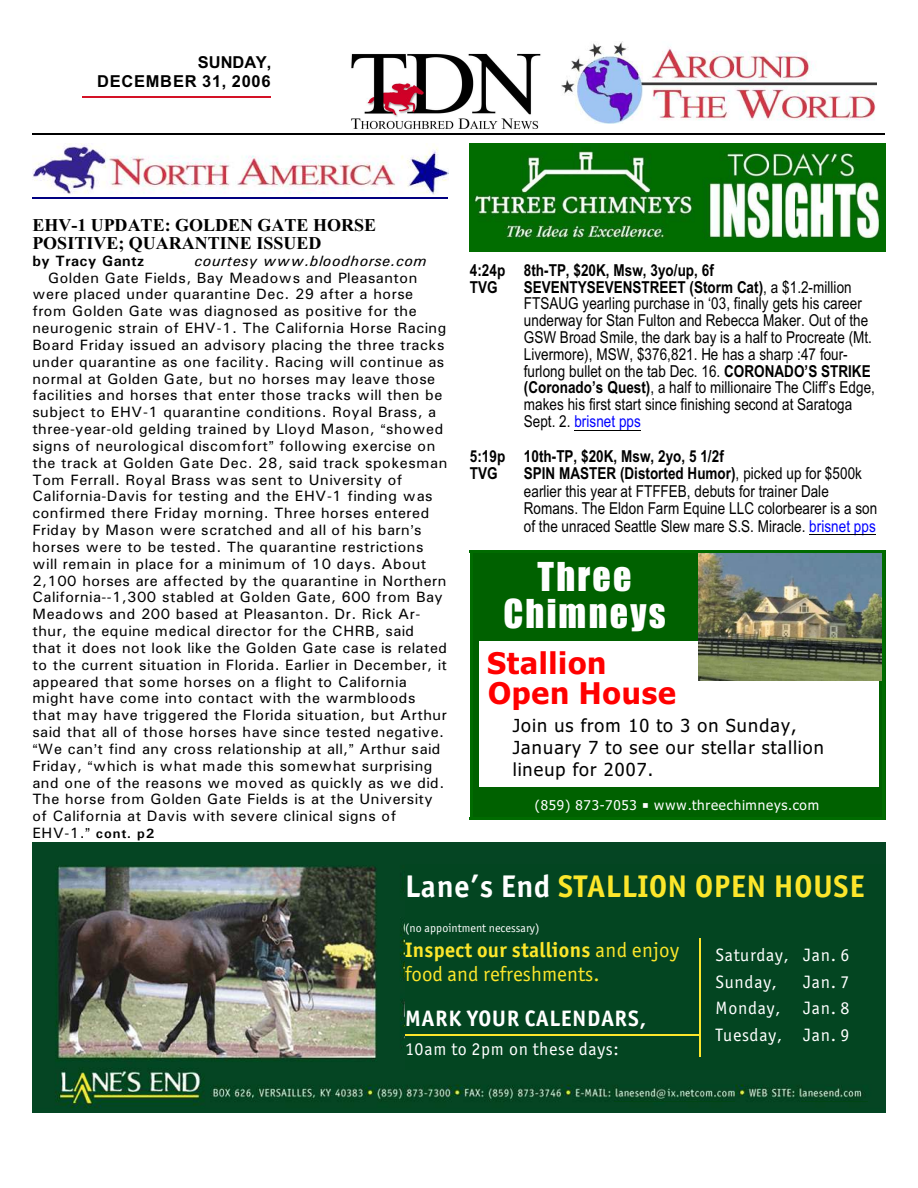
<style>
.page{position:relative;width:918px;height:1188px;background:#fff}
.page>*{position:absolute;margin:0;border:0;box-sizing:border-box;transform-origin:0 0}
.t1{font:40.5px/37.7px "Billboard";letter-spacing:.055em;color:#fff;text-align:center}
.t2{font:700 31.35px "Officina Sans ITCTT";letter-spacing:.025em;color:#fce62b}
.t3{font:700 30px/30px "Tahoma";letter-spacing:.025em;color:#f00}
.t4{font:700 22.35px "Officina Sans ITCTT";letter-spacing:.04em;color:#fff}
.t5{font:21px/23.7px "Officina Sans ITCTT";letter-spacing:.005em;color:#fce62b}
.t6{font:18px/26.8px "Officina Sans ITCTT";letter-spacing:.035em;color:#fff}
.t7{font:18px/22.2px "Tahoma";letter-spacing:.055em;color:#000}
.t8{font:700 18px/18.6px "Times New Roman";letter-spacing:.005em;color:#000}
.t9{font:16.5px/16.8px "Arial Narrow";letter-spacing:.005em;color:#000}
.t10{font:700 16.5px/17px "Arial Narrow";letter-spacing:.005em;color:#000}
.t11{font:700 16.5px/19.8px "Arial";letter-spacing:.045em;color:#000;text-align:right}
.t12{font:15px "Univers";letter-spacing:.03em;color:#000}
.t13{font:italic 15px "Univers";letter-spacing:.04em;color:#000}
.t14{font:700 15px "Univers";letter-spacing:.03em;color:#000}
.t15{font:13.5px "Tahoma";letter-spacing:.06em;color:#fff}
.t16{font:700 13.5px "Univers";letter-spacing:.065em;color:#000}
.t17{font:12px "Officina Sans ITCTT";color:#fff}
.s1{font-weight:400;font-size:15px}
.s2{color:#fff}
.s3{font-weight:700}
.s4{color:#00f}
</style>
<div class="page">
<hr style="left:82px;top:96px;width:189px;height:2px;background:#d41226">
<img style="left:561px;top:41px;width:315px;height:82px">
<img style="left:351px;top:53px;width:190px;height:77px">
<hr style="left:32px;top:134px;width:853px;height:1px;background:#000">
<img style="left:32px;top:143px;width:416px;height:51px">
<hr style="left:32px;top:197px;width:416px;height:1px;background:#000080">
<img style="left:470px;top:143px;width:416px;height:109px">
<hr style="left:574px;top:430px;width:67px;height:1px;background:#000">
<hr style="left:809px;top:534px;width:67px;height:1px;background:#000">
<div style="left:470px;top:550px;width:415px;height:270px;background:#006100"></div>
<div style="left:479px;top:641px;width:400px;height:145px;background:#fff"></div>
<img style="left:699px;top:553px;width:183px;height:127px">
<hr style="left:470px;top:550px;width:3px;height:270px;background:#006b00">
<hr style="left:883px;top:550px;width:2px;height:270px;background:#006b00">
<hr style="left:470px;top:550px;width:415px;height:3px;background:#006b00">
<hr style="left:470px;top:817px;width:415px;height:3px;background:#006b00">
<img style="left:32px;top:842px;width:854px;height:270px">
<hr style="left:615px;top:1101px;width:120px;height:1px;background:#004514">
<hr style="left:801px;top:1101px;width:66px;height:1px;background:#004514">
<div style="left:405px;top:864px;width:480px;height:205px;background:#034521"></div>
<hr style="left:699px;top:938px;width:2px;height:118px;background:#fce62b">
<hr style="left:405px;top:1034px;width:295px;height:1px;background:#fce62b">
<p class="t11" style="left:97px;top:53px;width:176px">SUNDAY,<br>DECEMBER 31, 2006</p>
<p class="t8" style="left:32px;top:217px;width:345px">EHV-1 UPDATE: GOLDEN GATE HORSE<br>POSITIVE; QUARANTINE ISSUED</p>
<p class="t14" style="left:32px;top:255px;width:114px">by Tracy Gantz</p>
<p class="t13" style="left:194px;top:255px;width:234px">courtesy www.bloodhorse.com</p>
<p class="t12" style="left:48px;top:272px;width:371px">Golden Gate Fields, Bay Meadows and Pleasanton</p>
<p class="t12" style="left:32px;top:289px;width:382px">were placed under quarantine Dec. 29 after a horse</p>
<p class="t12" style="left:32px;top:306px;width:386px">from Golden Gate was diagnosed as positive for the</p>
<p class="t12" style="left:32px;top:323px;width:415px">neurogenic strain of EHV-1. The California Horse Racing</p>
<p class="t12" style="left:32px;top:340px;width:414px">Board Friday issued an advisory placing the three tracks</p>
<p class="t12" style="left:32px;top:356px;width:413px">under quarantine as one facility. Racing will continue as</p>
<p class="t12" style="left:32px;top:373px;width:404px">normal at Golden Gate, but no horses may leave those</p>
<p class="t12" style="left:32px;top:390px;width:412px">facilities and horses that enter those tracks will then be</p>
<p class="t12" style="left:32px;top:407px;width:405px">subject to EHV-1 quarantine conditions. Royal Brass, a</p>
<p class="t12" style="left:32px;top:424px;width:412px">three-year-old gelding trained by Lloyd Mason, showed</p>
<p class="t12" style="left:32px;top:441px;width:404px">signs of neurological discomfort following exercise on</p>
<p class="t12" style="left:32px;top:457px;width:416px">the track at Golden Gate Dec. 28, said track spokesman</p>
<p class="t12" style="left:32px;top:474px;width:372px">Tom Ferrall. Royal Brass was sent to University of</p>
<p class="t12" style="left:32px;top:491px;width:402px">California-Davis for testing and the EHV-1 finding was</p>
<p class="t12" style="left:32px;top:508px;width:398px">confirmed there Friday morning. Three horses entered</p>
<p class="t12" style="left:32px;top:525px;width:391px">Friday by Mason were scratched and all of his barn s</p>
<p class="t12" style="left:32px;top:542px;width:393px">horses were to be tested. The quarantine restrictions</p>
<p class="t12" style="left:32px;top:558px;width:396px">will remain in place for a minimum of 10 days. About</p>
<p class="t12" style="left:32px;top:575px;width:415px">2,100 horses are affected by the quarantine in Northern</p>
<p class="t12" style="left:32px;top:592px;width:412px">California--1,300 stabled at Golden Gate, 600 from Bay</p>
<p class="t12" style="left:32px;top:609px;width:390px">Meadows and 200 based at Pleasanton. Dr. Rick Ar-</p>
<p class="t12" style="left:32px;top:626px;width:383px">thur, the equine medical director for the CHRB, said</p>
<p class="t12" style="left:32px;top:643px;width:416px">that it does not look like the Golden Gate case is related</p>
<p class="t12" style="left:32px;top:659px;width:416px">to the current situation in Florida. Earlier in December, it</p>
<p class="t12" style="left:32px;top:676px;width:376px">appeared that some horses on a flight to California</p>
<p class="t12" style="left:32px;top:693px;width:385px">might have come into contact with the warmbloods</p>
<p class="t12" style="left:32px;top:710px;width:416px">that may have triggered the Florida situation, but Arthur</p>
<p class="t12" style="left:32px;top:727px;width:413px">said that all of those horses have since tested negative.</p>
<p class="t12" style="left:38px;top:744px;width:404px">We can t find any cross relationship at all, Arthur said</p>
<p class="t12" style="left:32px;top:760px;width:402px">Friday, which is what made this somewhat surprising</p>
<p class="t12" style="left:32px;top:777px;width:414px">and one of the reasons we moved as quickly as we did.</p>
<p class="t12" style="left:32px;top:794px;width:402px">The horse from Golden Gate Fields is at the University</p>
<p class="t12" style="left:32px;top:811px;width:365px">of California at Davis with severe clinical signs of</p>
<p class="t16" style="left:32px;top:829px;width:123px"><span class="s1">EHV-1.</span> cont. p2</p>
<h2 class="t2" style="left:405px;top:873px;width:461px"><span class="s2">Lane’s End</span> STALLION OPEN HOUSE</h2>
<p class="t17" style="left:405px;top:922px;width:136px">(no appointment necessary)</p>
<h3 class="t5" style="left:405px;top:940px;width:276px"><span class="s3">Inspect our stallions</span> and enjoy food and refreshments.</h3>
<h3 class="t4" style="left:405px;top:1009px;width:243px">MARK YOUR CALENDARS,</h3>
<p class="t6" style="left:405px;top:1036px;width:215px">10am to 2pm on these days:</p>
<p class="t10" style="left:470px;top:264px;width:246px">4:24p 8th-TP, $20K, Msw, 3yo/up, 6f<br>TVG</p>
<p class="t9" style="left:524px;top:280px;width:353px"><span class="s3">SEVENTYSEVENSTREET (Storm Cat)</span>, a $1.2-million FTSAUG yearling purchase in ‘03, finally gets his career underway for Stan Fulton and Rebecca Maker. Out of the GSW Broad Smile, the dark bay is a half to Procreate (Mt.<br>Livermore), MSW, $376,821. He has a sharp :47 four&shy;furlong bullet on the tab Dec. 16. <span class="s3">CORONADO’S STRIKE (Coronado’s Quest)</span>, a half to millionaire The Cliff’s Edge, makes his first start since finishing second at Saratoga Sept. 2. <span class="s4">brisnet pps</span></p>
<p class="t10" style="left:470px;top:450px;width:256px;line-height:17.4px">5:19p 10th-TP, $20K, Msw, 2yo, 5 1/2f<br>TVG</p>
<p class="t9" style="left:524px;top:466px;width:355px;line-height:17.4px"><span class="s3">SPIN MASTER (Distorted Humor)</span>, picked up for $500k earlier this year at FTFFEB, debuts for trainer Dale Romans. The Eldon Farm Equine LLC colorbearer is a son of the unraced Seattle Slew mare S.S. Miracle. <span class="s4">brisnet pps</span></p>
<h1 class="t1" style="left:503px;top:558px;width:164px">Three<br>Chimneys</h1>
<h3 class="t3" style="left:487px;top:651px;width:190px">Stallion<br>Open House</h3>
<p class="t7" style="left:513px;top:715px;width:313px">Join us from 10 to 3 on Sunday,<br>January 7 to see our stellar stallion lineup for 2007.</p>
<p class="t15" style="left:535px;top:799px;width:103px">(859) 873-7053</p>
<p class="t15" style="left:654px;top:799px;width:166px">www.threechimneys.com</p>
<p class="t6" style="left:716px;top:943px;width:136px">Saturday, Jan. 6<br>Sunday,</p>
<p class="t6" style="left:803px;top:969px;width:48px">Jan. 7</p>
<p class="t6" style="left:716px;top:996px;width:67px">Monday,</p>
<p class="t6" style="left:716px;top:996px;width:136px;text-align:right">Jan. 8<br>Tuesday, Jan. 9</p>
</div>
